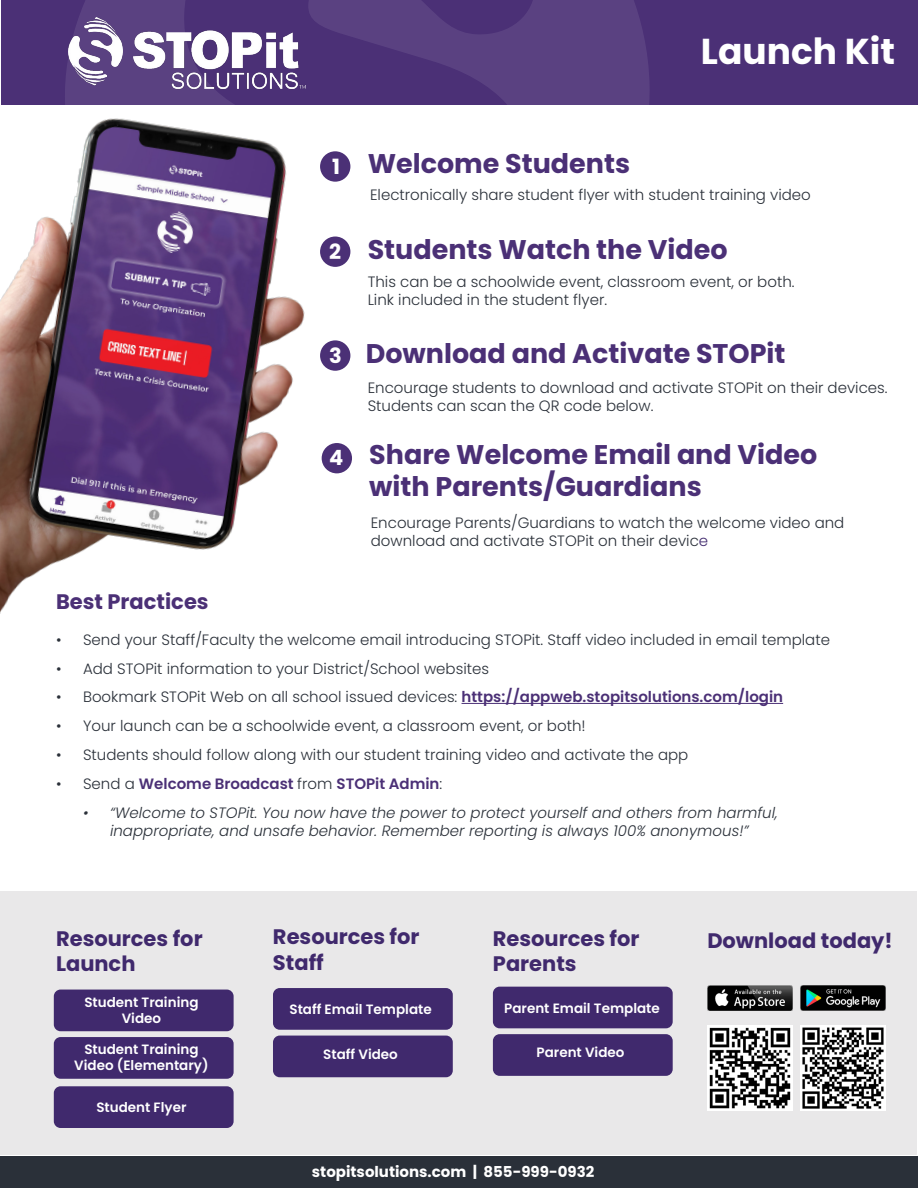
<style>
.page{position:relative;width:918px;height:1188px;background:#fff}
.page>*{position:absolute;margin:0;border:0;box-sizing:border-box;transform-origin:0 0}
.t1{font:700 36px "Poppins";color:#fff}
.t2{font:700 27px/32.4px "Poppins";color:#4b3076}
.t3{font:700 21px/25.2px "Poppins";color:#40296d}
.t4{font:700 21px "Poppins";color:#4b3076}
.t5{font:700 21px "Poppins";color:#fff}
.t6{font:300 15px/18px "Poppins";color:#2a3039}
.t7{font:italic 300 15px/18px "Poppins";color:#2a3039;text-align:center}
.t8{font:600 15px "Poppins";color:#4b3076}
.t9{font:700 15px "Poppins";color:#fff}
.t10{font:600 13.5px/16.2px "Poppins";color:#fff;text-align:center}
.s1{color:#40296d}
.s2{font-weight:600;color:#4b3076}
.s3{font-weight:300;color:#2a3039}
</style>
<div class="page">
<img style="left:0;top:104px;width:339px;height:510px">
<div style="left:1px;top:891px;width:916px;height:264px;background:#e9e8e9"></div>
<div style="left:0;top:1156px;width:918px;height:32px;background:#2a3039"></div>
<hr style="left:462px;top:703px;width:321px;height:1px;background:#4b3076">
<div style="left:54px;top:990px;width:180px;height:41px;background:#40296d;border-radius:7px"></div>
<div style="left:320px;top:151px;width:30px;height:31px;background:#4b3076;border-radius:50%"></div>
<div style="left:320px;top:237px;width:30px;height:30px;background:#4b3076;border-radius:50%"></div>
<div style="left:320px;top:340px;width:30px;height:31px;background:#4b3076;border-radius:50%"></div>
<div style="left:322px;top:443px;width:30px;height:30px;background:#4b3076;border-radius:50%"></div>
<div style="left:1px;top:0;width:917px;height:104px;background:#4b3076"></div>
<svg style="left:65px;top:0;width:585px;height:104px"></svg>
<img style="left:69px;top:17px;width:237px;height:72px">
<div style="left:54px;top:1037px;width:180px;height:42px;background:#40296d;border-radius:7px"></div>
<div style="left:273px;top:988px;width:180px;height:42px;background:#40296d;border-radius:7px"></div>
<div style="left:273px;top:1036px;width:180px;height:41px;background:#40296d;border-radius:7px"></div>
<div style="left:493px;top:987px;width:180px;height:41px;background:#40296d;border-radius:7px"></div>
<div style="left:493px;top:1034px;width:180px;height:42px;background:#40296d;border-radius:7px"></div>
<img style="left:707px;top:1026px;width:85px;height:85px">
<img style="left:800px;top:1026px;width:85px;height:85px">
<img style="left:707px;top:985px;width:86px;height:26px">
<img style="left:800px;top:985px;width:86px;height:25px">
<div style="left:54px;top:1086px;width:180px;height:42px;background:#40296d;border-radius:7px"></div>
<h1 class="t1" style="left:701px;top:30px;width:196px">Launch Kit</h1>
<h3 class="t5" style="left:332px;top:154px;width:9px">1</h3>
<h2 class="t2" style="left:368px;top:148px;width:264px">Welcome Students</h2>
<p class="t6" style="left:370px;top:186px;width:442px">Electronically share student flyer with student training video</p>
<h3 class="t5" style="left:329px;top:239px;width:13px">2</h3>
<h2 class="t2" style="left:368px;top:234px;width:361px">Students Watch the Video</h2>
<p class="t6" style="left:368px;top:273px;width:428px">This can be a schoolwide event, classroom event, or both.<br>Link included in the student flyer.</p>
<h3 class="t5" style="left:329px;top:343px;width:14px">3</h3>
<h2 class="t2" style="left:366px;top:338px;width:421px">Download and Activate STOPit</h2>
<p class="t6" style="left:368px;top:379px;width:521px">Encourage students to download and activate STOPit on their devices.<br>Students can scan the QR code below.</p>
<h3 class="t5" style="left:329px;top:446px;width:16px">4</h3>
<h2 class="t2" style="left:369px;top:439px;width:450px">Share Welcome Email and Video with Parents/Guardians</h2>
<p class="t6" style="left:371px;top:514px;width:475px">Encourage Parents/Guardians to watch the welcome video and download and activate STOPit on their devic<span class="s1">e</span></p>
<h3 class="t4" style="left:56px;top:589px;width:154px">Best Practices</h3>
<p class="t6" style="left:56px;top:631px;width:776px">• Send your Staff/Faculty the welcome email introducing STOPit. Staff video included in email template</p>
<p class="t6" style="left:56px;top:659px;width:435px">• Add STOPit information to your District/School websites</p>
<p class="t6" style="left:56px;top:688px;width:729px">• Bookmark STOPit Web on all school issued devices: <span class="s2">https://appweb.stopitsolutions.com/login</span></p>
<p class="t6" style="left:56px;top:717px;width:531px">• Your launch can be a schoolwide event, a classroom event, or both!</p>
<p class="t6" style="left:56px;top:746px;width:634px">• Students should follow along with our student training video and activate the app</p>
<p class="t8" style="left:56px;top:775px;width:388px"><span class="s3">• Send a</span> Welcome Broadcast <span class="s3">from</span> STOPit Admin<span class="s3">:</span></p>
<p class="t7" style="left:83px;top:803px;width:696px">• “Welcome to STOPit. You now have the power to protect yourself and others from harmful, inappropriate, and unsafe behavior. Remember reporting is always 100% anonymous!”</p>
<h3 class="t3" style="left:56px;top:926px;width:148px">Resources for<br>Launch</h3>
<h3 class="t3" style="left:273px;top:925px;width:148px">Resources for<br>Staff</h3>
<h3 class="t3" style="left:493px;top:926px;width:148px">Resources for<br>Parents</h3>
<p class="t10" style="left:84px;top:994px;width:116px">Student Training<br>Video</p>
<p class="t10" style="left:504px;top:1000px;width:157px">Parent Email Template</p>
<p class="t10" style="left:537px;top:1045px;width:89px">Parent Video</p>
<p class="t10" style="left:289px;top:1001px;width:144px">Staff Email Template</p>
<p class="t10" style="left:323px;top:1046px;width:76px">Staff Video</p>
<p class="t10" style="left:74px;top:1041px;width:136px">Student Training<br>Video (Elementary)</p>
<p class="t10" style="left:96px;top:1100px;width:92px">Student Flyer</p>
<p class="t9" style="left:312px;top:1163px;width:284px">stopitsolutions.com | 855-999-0932</p>
<h3 class="t3" style="left:707px;top:928px;width:187px">Download today!</h3>
</div>
